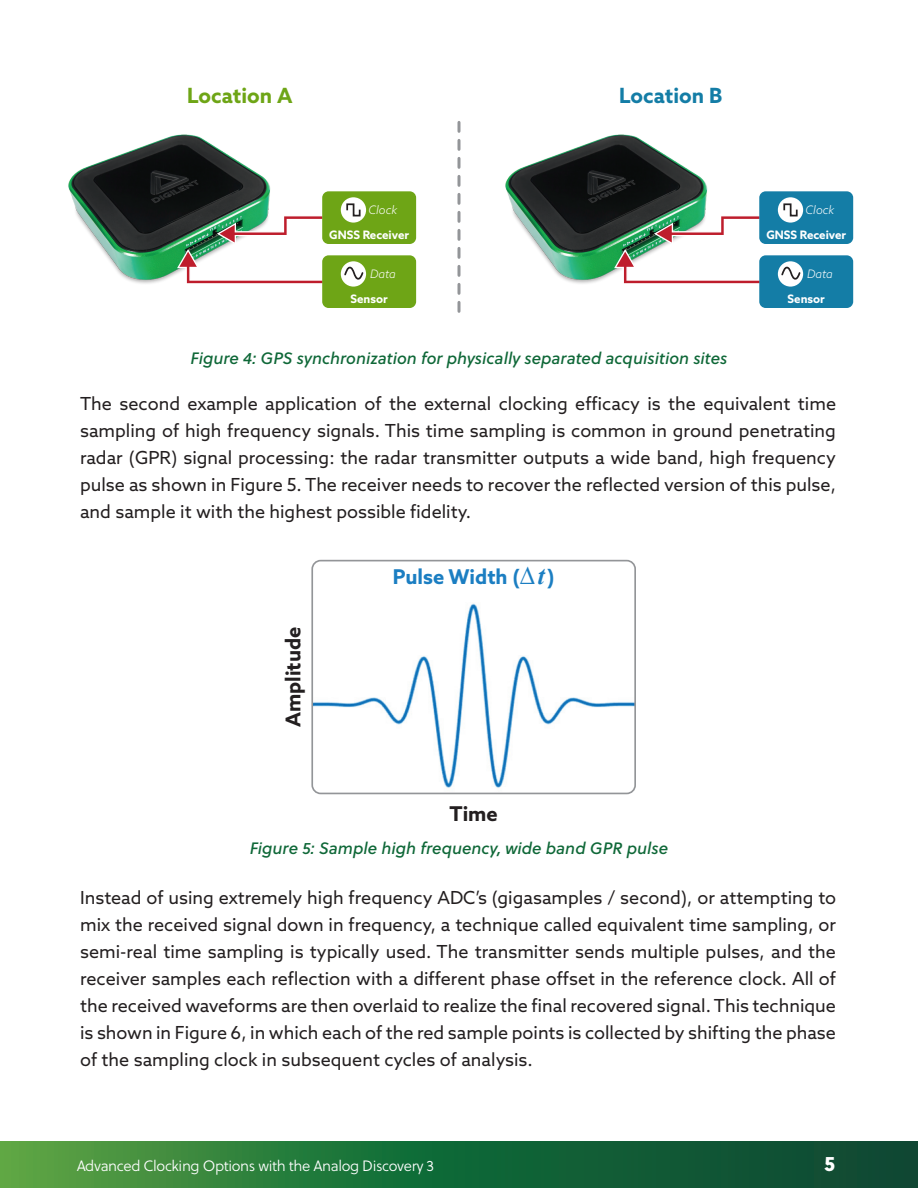
<style>
.page{position:relative;width:918px;height:1188px;background:#fff}
.page>*{position:absolute;margin:0;border:0;box-sizing:border-box;transform-origin:0 0}
.t1{font:700 21px "Azo Sans";color:#6ea516}
.t2{font:700 21px "Azo Sans";color:#147da6}
.t3{font:21px "Soleil Xb";color:#fff}
.t4{font:700 20.4px "Azo Sans";color:#1b7ec2}
.t5{font:700 20.4px "Azo Sans";color:#231f20}
.t6{font:18px/27px "Azo Sans";color:#231f20;text-align:justify}
.t7{font:italic 16.5px "Soleil Bk";color:#0f6838}
.t8{font:15px "Soleil Lt";letter-spacing:-.025em;color:#fff}
.t9{font:700 11.7px "Azo Sans";color:#fff}
.t10{font:italic 300 11.7px "Azo Sans";color:#fff}
.s1{font-family:"Times New Roman";font-style:italic;font-size:25.5px}
</style>
<div class="page">
<svg style="left:0;top:1141px;width:918px;height:47px;background:#226e39"></svg>
<img style="left:68px;top:134px;width:203px;height:150px">
<svg style="left:177px;top:215px;width:146px;height:69px"></svg>
<div style="left:322px;top:191px;width:94px;height:53px;background:#6ea516;border-radius:6px"></div>
<div style="left:341px;top:197px;width:25px;height:26px;background:#fff;border-radius:50%"></div>
<svg style="left:346px;top:203px;width:15px;height:14px"></svg>
<div style="left:322px;top:255px;width:94px;height:53px;background:#6ea516;border-radius:6px"></div>
<div style="left:341px;top:261px;width:25px;height:26px;background:#fff;border-radius:50%"></div>
<svg style="left:343px;top:266px;width:22px;height:14px"></svg>
<img style="left:505px;top:134px;width:203px;height:150px">
<svg style="left:614px;top:215px;width:145px;height:69px"></svg>
<div style="left:759px;top:191px;width:94px;height:53px;background:#147da6;border-radius:6px"></div>
<div style="left:778px;top:197px;width:25px;height:26px;background:#fff;border-radius:50%"></div>
<svg style="left:783px;top:203px;width:15px;height:14px"></svg>
<div style="left:759px;top:255px;width:94px;height:53px;background:#147da6;border-radius:6px"></div>
<div style="left:778px;top:261px;width:25px;height:26px;background:#fff;border-radius:50%"></div>
<svg style="left:780px;top:266px;width:22px;height:14px"></svg>
<svg style="left:458px;top:122px;width:2px;height:191px"></svg>
<img style="left:314px;top:603px;width:321px;height:192px">
<div style="left:311px;top:560px;width:325px;height:234px;border:2px solid #939598;border-radius:8px"></div>
<p class="t1" style="left:187px;top:81px;width:107px">Location A</p>
<p class="t2" style="left:619px;top:81px;width:104px">Location B</p>
<p class="t10" style="left:369px;top:202px;width:30px">Clock</p>
<p class="t10" style="left:806px;top:202px;width:30px">Clock</p>
<p class="t9" style="left:329px;top:227px;width:81px">GNSS Receiver</p>
<p class="t9" style="left:766px;top:227px;width:81px">GNSS Receiver</p>
<p class="t10" style="left:370px;top:266px;width:27px">Data</p>
<p class="t10" style="left:807px;top:266px;width:27px">Data</p>
<p class="t9" style="left:351px;top:291px;width:39px">Sensor</p>
<p class="t9" style="left:788px;top:291px;width:39px">Sensor</p>
<p class="t7" style="left:190px;top:346px;width:539px">Figure 4: GPS synchronization for physically separated acquisition sites</p>
<p class="t6" style="left:80px;top:390px;width:758px">The second example application of the external clocking efficacy is the equivalent time sampling of high frequency signals. This time sampling is common in ground penetrating radar (GPR) signal processing: the radar transmitter outputs a wide band, high frequency pulse as shown in Figure 5. The receiver needs to recover the reflected version of this pulse, and sample it with the highest possible fidelity.</p>
<p class="t5" style="left:280px;top:727px;width:102px;rotate:-90deg">Amplitude</p>
<p class="t4" style="left:393px;top:564px;width:163px">Pulse Width (<span class="s1">∆t</span>)</p>
<p class="t5" style="left:450px;top:800px;width:50px">Time</p>
<p class="t7" style="left:250px;top:836px;width:420px">Figure 5: Sample high frequency, wide band GPR pulse</p>
<p class="t6" style="left:80px;top:883px;width:758px">Instead of using extremely high frequency ADC’s (gigasamples / second), or attempting to mix the received signal down in frequency, a technique called equivalent time sampling, or semi-real time sampling is typically used. The transmitter sends multiple pulses, and the receiver samples each reflection with a different phase offset in the reference clock. All of the received waveforms are then overlaid to realize the final recovered signal. This technique is shown in Figure 6, in which each of the red sample points is collected by shifting the phase of the sampling clock in subsequent cycles of analysis.</p>
<p class="t8" style="left:77px;top:1155px;width:359px">Advanced Clocking Options with the Analog Discovery 3</p>
<p class="t3" style="left:824px;top:1147px;width:12px">5</p>
</div>
